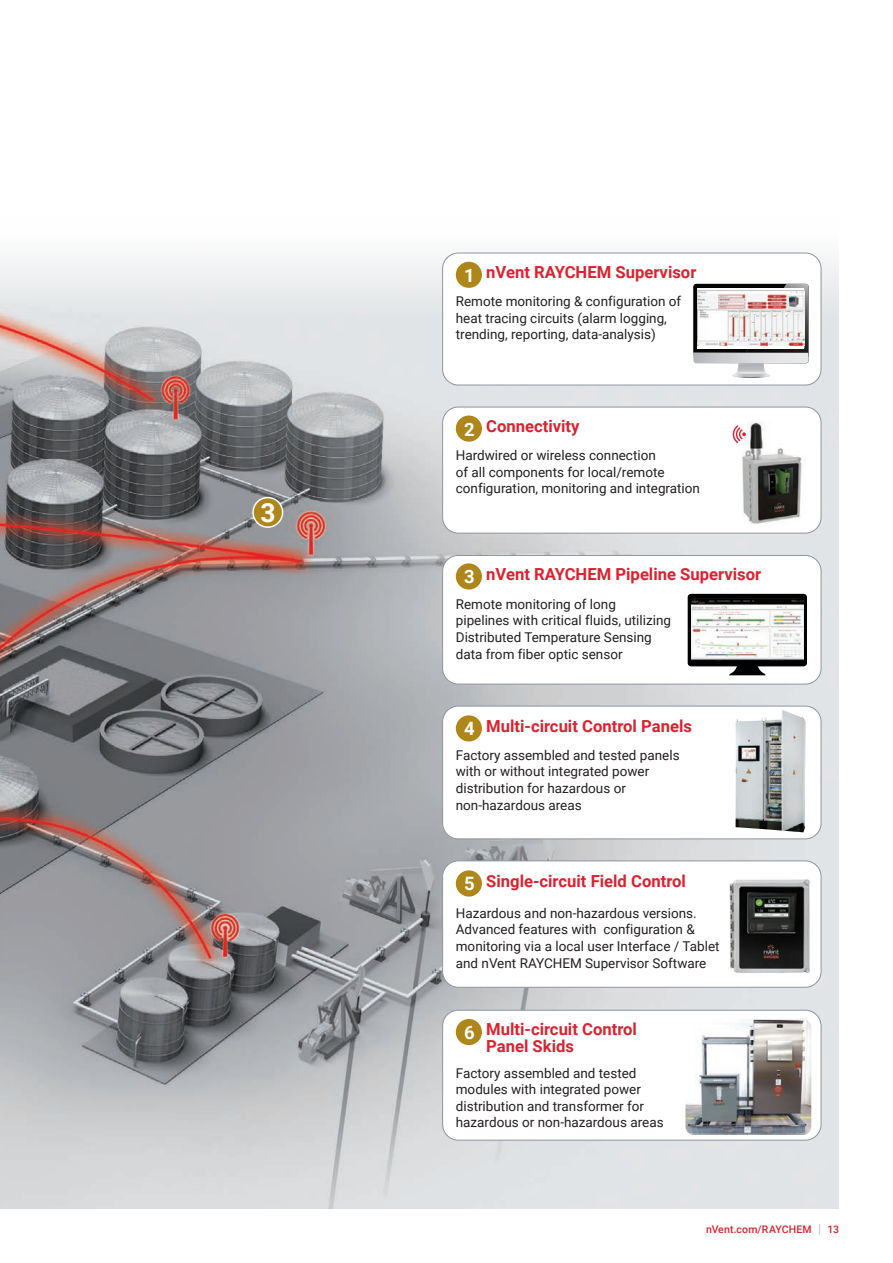
<style>
.page{position:relative;width:893px;height:1263px;background:#fff}
.page>*{position:absolute;margin:0;border:0;box-sizing:border-box;transform-origin:0 0}
.t1{font:700 26.4px "Roboto";color:#fff}
.t2{font:700 18.45px "Roboto";color:#fff}
.Bodytext_1{font:700 16.65px/16.6px "Roboto";color:#db2230}
.Bullet{font:13.5px/16.6px "Roboto";color:#231f20}
.t3{font:500 10.5px "Roboto";letter-spacing:.015em;color:#db2230}
.s1{font-weight:300;font-size:12.6px;color:#8f959e}
</style>
<div class="page">
<img style="left:0;top:252px;width:839px;height:957px">
<div style="left:443px;top:253px;width:378px;height:132px;background:#fff;border-radius:16px"></div>
<div style="left:442px;top:253px;width:379px;height:132px;border:1px solid #8f959e;border-radius:16px"></div>
<div style="left:731px;top:373px;width:40px;height:5px;background:#d9d9d9;border-radius:50%"></div>
<div style="left:733px;top:373px;width:37px;height:5px;background:#d0d0d0;border-radius:50%"></div>
<div style="left:733px;top:373px;width:36px;height:5px;background:#cbcbcb;border-radius:50%"></div>
<div style="left:734px;top:373px;width:35px;height:5px;background:#c1c2c1;border-radius:50%"></div>
<svg style="left:734px;top:373px;width:34px;height:5px"></svg>
<svg style="left:693px;top:284px;width:116px;height:93px"></svg>
<svg style="left:698px;top:288px;width:106px;height:61px"></svg>
<img style="left:698px;top:291px;width:106px;height:55px">
<div style="left:456px;top:262px;width:26px;height:26px;background:#ae861a;border-radius:50%"></div>
<div style="left:443px;top:407px;width:378px;height:126px;background:#fff;border-radius:16px"></div>
<div style="left:442px;top:407px;width:379px;height:126px;border:1px solid #8f959e;border-radius:16px"></div>
<img style="left:742px;top:421px;width:60px;height:103px">
<svg style="left:733px;top:425px;width:13px;height:18px"></svg>
<div style="left:456px;top:415px;width:26px;height:27px;background:#ae861a;border-radius:50%"></div>
<div style="left:443px;top:706px;width:378px;height:133px;background:#fff;border-radius:16px"></div>
<div style="left:442px;top:706px;width:379px;height:133px;border:1px solid #8f959e;border-radius:16px"></div>
<img style="left:735px;top:710px;width:71px;height:122px">
<div style="left:456px;top:715px;width:26px;height:26px;background:#ae861a;border-radius:50%"></div>
<div style="left:443px;top:1010px;width:378px;height:130px;background:#fff;border-radius:16px"></div>
<div style="left:442px;top:1010px;width:379px;height:130px;border:1px solid #8f959e;border-radius:16px"></div>
<img style="left:685px;top:1019px;width:126px;height:116px">
<div style="left:456px;top:1019px;width:26px;height:26px;background:#ae861a;border-radius:50%"></div>
<div style="left:443px;top:861px;width:378px;height:126px;background:#fff;border-radius:16px"></div>
<div style="left:442px;top:860px;width:379px;height:128px;border:1px solid #8f959e;border-radius:16px"></div>
<img style="left:729px;top:879px;width:81px;height:94px">
<div style="left:456px;top:870px;width:26px;height:26px;background:#ae861a;border-radius:50%"></div>
<div style="left:443px;top:555px;width:378px;height:129px;background:#fff;border-radius:16px"></div>
<div style="left:442px;top:555px;width:379px;height:129px;border:1px solid #8f959e;border-radius:16px"></div>
<div style="left:456px;top:563px;width:26px;height:26px;background:#ae861a;border-radius:50%"></div>
<div style="left:688px;top:594px;width:119px;height:72px;background:#010203;border-radius:3px"></div>
<svg style="left:729px;top:666px;width:36px;height:9px"></svg>
<img style="left:691px;top:598px;width:113px;height:63px">
<div style="left:253px;top:498px;width:30px;height:29px;background:#ae861a;border-radius:50%"></div>
<div style="left:252px;top:497px;width:31px;height:31px;border:2px solid #fff;border-radius:50%"></div>
<p class="t1" style="left:261px;top:494px;width:17px">3</p>
<p class="t2" style="left:464px;top:262px;width:12px">1</p>
<p class="Bodytext_1" style="left:486px;top:263px;width:212px">nVent RAYCHEM Supervisor</p>
<p class="Bullet" style="left:456px;top:292px;width:227px">Remote monitoring &amp; configuration of heat tracing circuits (alarm logging, trending, reporting, data-analysis)</p>
<p class="t2" style="left:464px;top:416px;width:12px">2</p>
<p class="Bodytext_1" style="left:486px;top:417px;width:95px">Connectivity</p>
<p class="Bullet" style="left:456px;top:446px;width:246px">Hardwired or wireless connection<br>of all components for local/remote configuration, monitoring and integration</p>
<p class="t2" style="left:464px;top:564px;width:12px">3</p>
<p class="Bodytext_1" style="left:486px;top:565px;width:277px">nVent RAYCHEM Pipeline Supervisor</p>
<p class="Bullet" style="left:456px;top:595px;width:217px">Remote monitoring of long pipelines with critical fluids, utilizing Distributed Temperature Sensing data from fiber optic sensor</p>
<p class="t2" style="left:464px;top:716px;width:12px">4</p>
<p class="Bodytext_1" style="left:486px;top:717px;width:207px">Multi-circuit Control Panels</p>
<p class="Bullet" style="left:456px;top:746px;width:225px">Factory assembled and tested panels with or without integrated power distribution for hazardous or non-hazardous areas</p>
<p class="t2" style="left:464px;top:871px;width:12px">5</p>
<p class="Bodytext_1" style="left:486px;top:872px;width:201px">Single-circuit Field Control</p>
<p class="Bullet" style="left:456px;top:904px;width:265px">Hazardous and non-hazardous versions.<br>Advanced features with configuration &amp; monitoring via a local user Interface / Tablet and nVent RAYCHEM Supervisor Software</p>
<p class="t2" style="left:464px;top:1019px;width:12px">6</p>
<p class="Bodytext_1" style="left:486px;top:1020px;width:152px">Multi-circuit Control<br>Panel Skids</p>
<p class="Bullet" style="left:456px;top:1064px;width:209px">Factory assembled and tested modules with integrated power distribution and transformer for hazardous or non-hazardous areas</p>
<p class="t3" style="left:706px;top:1222px;width:134px">nVent.com/RAYCHEM <span class="s1">|</span> 13</p>
</div>
